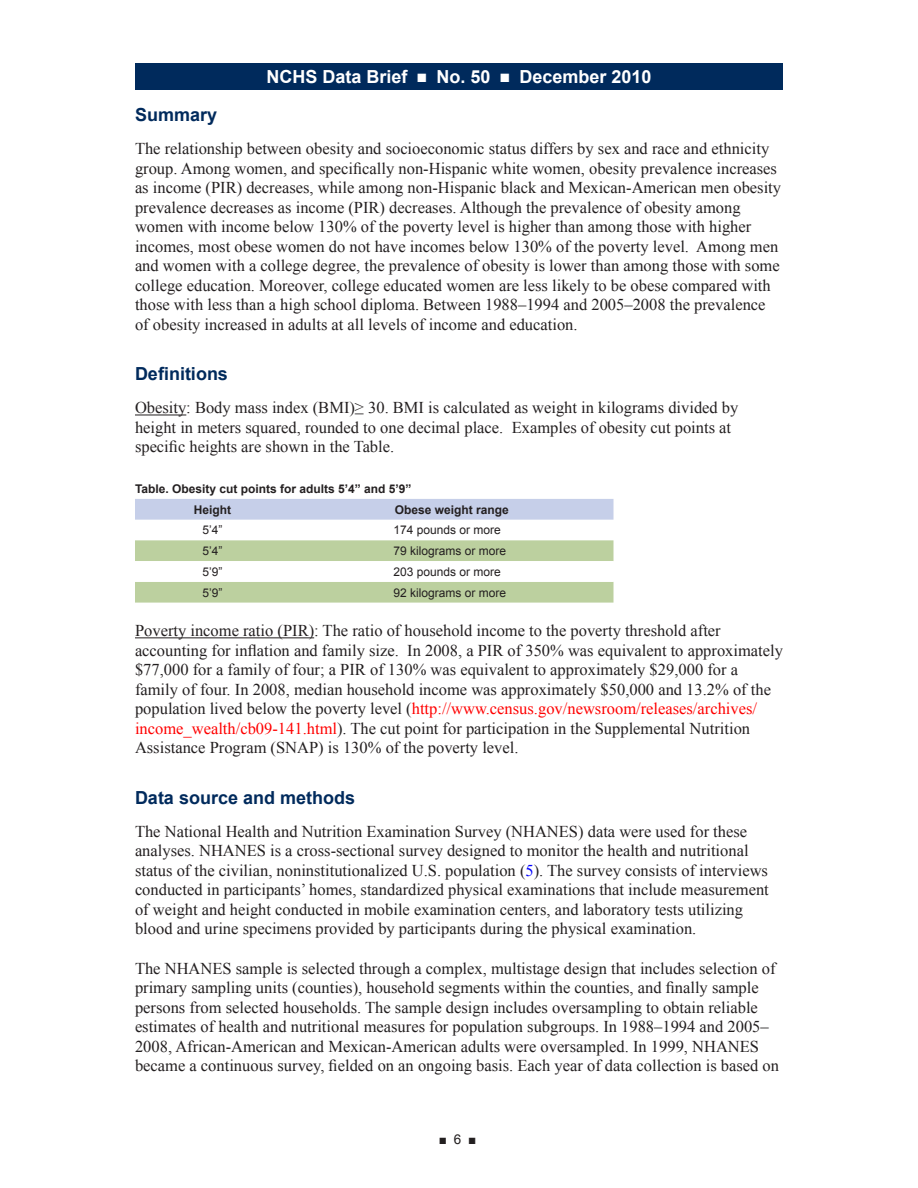
<style>
.page{position:relative;width:918px;height:1188px;background:#fff}
.page>*{position:absolute;margin:0;border:0;box-sizing:border-box;transform-origin:0 0}
.Heading_2{font:700 18px "Arial";color:#002a5c}
.t1{font:700 18px "Arial";color:#fff}
.Definitions{font:16.5px/19.5px "Times New Roman";color:#231f20}
.t2{font:13.5px "Arial";color:#231f20}
.Table__Body_CTR{font:12px "Arial";color:#231f20}
.Table__Title{font:700 12px "Arial";color:#231f20}
.Table__Col_Head_CTR{font:700 12px "Arial";color:#231f20}
.s1{color:#f00}
.s2{color:#00f}
</style>
<div class="page">
<div style="left:135px;top:63px;width:648px;height:27px;background:#002a5c"></div>
<hr style="left:135px;top:415px;width:51px;height:1px;background:#231f20">
<hr style="left:135px;top:637px;width:179px;height:1px;background:#231f20">
<div style="left:135px;top:499px;width:479px;height:21px;background:#c6cfe9"></div>
<svg style="left:135px;top:540px;width:479px;height:63px"></svg>
<p class="t1" style="left:267px;top:65px;width:386px">NCHS Data Brief ■ No. 50 ■ December 2010</p>
<p class="Heading_2" style="left:135px;top:103px;width:84px">Summary</p>
<p class="Definitions" style="left:135px;top:139px;width:648px">The relationship between obesity and socioeconomic status differs by sex and race and ethnicity group. Among women, and specifically non-Hispanic white women, obesity prevalence increases as income (PIR) decreases, while among non-Hispanic black and Mexican-American men obesity prevalence decreases as income (PIR) decreases. Although the prevalence of obesity among women with income below 130% of the poverty level is higher than among those with higher incomes, most obese women do not have incomes below 130% of the poverty level. Among men and women with a college degree, the prevalence of obesity is lower than among those with some college education. Moreover, college educated women are less likely to be obese compared with those with less than a high school diploma. Between 1988–1994 and 2005–2008 the prevalence of obesity increased in adults at all levels of income and education.</p>
<p class="Heading_2" style="left:135px;top:362px;width:95px">Definitions</p>
<p class="Definitions" style="left:135px;top:398px;width:605px">Obesity: Body mass index (BMI)≥ 30. BMI is calculated as weight in kilograms divided by height in meters squared, rounded to one decimal place. Examples of obesity cut points at specific heights are shown in the Table.</p>
<p class="Table__Title" style="left:135px;top:481px;width:278px">Table. Obesity cut points for adults 5’4” and 5’9”</p>
<p class="Table__Col_Head_CTR" style="left:194px;top:502px;width:39px">Height</p>
<p class="Table__Col_Head_CTR" style="left:395px;top:502px;width:116px">Obese weight range</p>
<p class="Table__Body_CTR" style="left:203px;top:522px;width:22px">5’4”</p>
<p class="Table__Body_CTR" style="left:393px;top:522px;width:109px">174 pounds or more</p>
<p class="Table__Body_CTR" style="left:203px;top:543px;width:22px">5’4”</p>
<p class="Table__Body_CTR" style="left:393px;top:543px;width:114px">79 kilograms or more</p>
<p class="Table__Body_CTR" style="left:203px;top:564px;width:22px">5’9”</p>
<p class="Table__Body_CTR" style="left:393px;top:564px;width:109px">203 pounds or more</p>
<p class="Table__Body_CTR" style="left:203px;top:585px;width:22px">5’9”</p>
<p class="Table__Body_CTR" style="left:393px;top:585px;width:114px">92 kilograms or more</p>
<p class="Definitions" style="left:135px;top:621px;width:650px">Poverty income ratio (PIR): The ratio of household income to the poverty threshold after accounting for inflation and family size. In 2008, a PIR of 350% was equivalent to approximately $77,000 for a family of four; a PIR of 130% was equivalent to approximately $29,000 for a family of four. In 2008, median household income was approximately $50,000 and 13.2% of the population lived below the poverty level (<span class="s1">http://www.census.gov/newsroom/releases/archives/ income_wealth/cb09-141.html</span>). The cut point for participation in the Supplemental Nutrition Assistance Program (SNAP) is 130% of the poverty level.</p>
<p class="Heading_2" style="left:135px;top:785px;width:222px">Data source and methods</p>
<p class="Definitions" style="left:135px;top:821px;width:635px">The National Health and Nutrition Examination Survey (NHANES) data were used for these analyses. NHANES is a cross-sectional survey designed to monitor the health and nutritional status of the civilian, noninstitutionalized U.S. population (<span class="s2">5</span>). The survey consists of interviews conducted in participants’ homes, standardized physical examinations that include measurement of weight and height conducted in mobile examination centers, and laboratory tests utilizing blood and urine specimens provided by participants during the physical examination.</p>
<p class="Definitions" style="left:135px;top:958px;width:646px">The NHANES sample is selected through a complex, multistage design that includes selection of primary sampling units (counties), household segments within the counties, and finally sample persons from selected households. The sample design includes oversampling to obtain reliable estimates of health and nutritional measures for population subgroups. In 1988–1994 and 2005– 2008, African-American and Mexican-American adults were oversampled. In 1999, NHANES became a continuous survey, fielded on an ongoing basis. Each year of data collection is based on</p>
<p class="t2" style="left:439px;top:1130px;width:39px">■ 6 ■</p>
</div>
